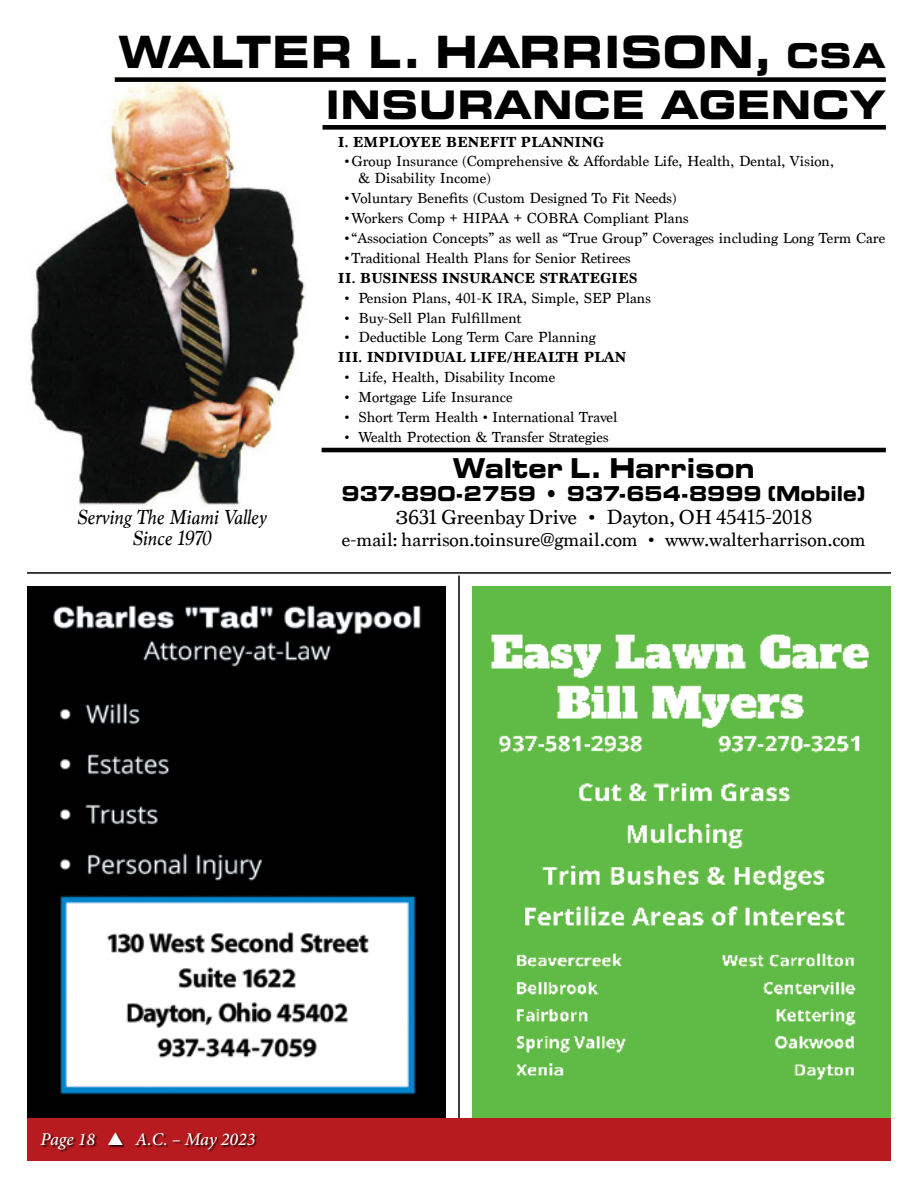
<style>
.page{position:relative;width:918px;height:1188px;background:#fff}
.page>*{position:absolute;margin:0;border:0;box-sizing:border-box;transform-origin:0 0}
.t1{font:44.55px "Eurostile LT Std Bold Ex 2";letter-spacing:.02em;color:#000;scale:.89 1}
.t2{font:39.45px "Eurostile LT Std Bold Ex 2";letter-spacing:.03em;color:#000;scale:.89 1}
.t3{font:27.45px "Eurostile LT Std Bold Ex 2";color:#000;scale:.89 1}
.t4{font:21.45px "Marion";color:#000}
.t5{font:italic 21.45px/21.5px "Marion";color:#000;text-align:center}
.t6{font:20.55px "Eurostile LT Std Bold Ex 2";color:#000;scale:.89 1}
.t7{font:19.95px "Marion";color:#000}
.t8{font:italic 500 18px "Minion Pro";color:#fff}
.t9{font:15.3px/16.8px "Marion";color:#000}
.t10{font:700 15.3px "Marion";color:#000}
.s1{font-size:34.2px}
.s2{font-family:"Clarendon LT Std";font-weight:300}
</style>
<div class="page">
<img style="left:27px;top:587px;width:419px;height:532px">
<img style="left:472px;top:587px;width:419px;height:532px">
<img style="left:30px;top:77px;width:298px;height:428px">
<div style="left:115px;top:77px;width:771px;height:5px;background:#000"></div>
<div style="left:323px;top:125px;width:563px;height:5px;background:#000"></div>
<hr style="left:322px;top:448px;width:564px;height:4px;background:#000">
<hr style="left:27px;top:572px;width:864px;height:2px;background:#000">
<hr style="left:458px;top:575px;width:2px;height:544px;background:#000">
<div style="left:27px;top:1119px;width:864px;height:42px;background:#b81b1f"></div>
<div style="left:42px;top:1133px;width:215px;height:19px;background:#000;opacity:.75"></div>
<h1 class="t1" style="left:118px;top:21px;width:864px">WALTER L. HARRISON, <span class="s1">CSA</span></h1>
<h2 class="t2" style="left:326px;top:77px;width:631px">INSURANCE AGENCY</h2>
<h3 class="t5" style="left:77px;top:506px;width:191px">Serving The Miami Valley<br>Since 1970</h3>
<p class="t10" style="left:338px;top:132px;width:268px">I. EMPLOYEE BENEFIT PLANNING</p>
<p class="t9" style="left:359px;top:153px;width:477px;text-indent:-14px">• Group Insurance (Comprehensive &amp; Affordable Life, Health, Dental, Vision, &amp; Disability Income)</p>
<p class="t9" style="left:345px;top:190px;width:333px">• Voluntary Benefits (Custom Designed To Fit Needs)</p>
<p class="t9" style="left:345px;top:210px;width:345px">• Workers Comp + HIPAA + COBRA Compliant Plans</p>
<p class="t9" style="left:345px;top:230px;width:542px">• “Association Concepts” as well as “True Group” Coverages including Long Term Care</p>
<p class="t9" style="left:345px;top:250px;width:288px">• Traditional Health Plans for Senior Retirees</p>
<p class="t10" style="left:338px;top:269px;width:301px">II. BUSINESS INSURANCE STRATEGIES</p>
<p class="t9" style="left:345px;top:289px;width:308px">• Pension Plans, 401-K IRA, Simple, SEP Plans</p>
<p class="t9" style="left:345px;top:309px;width:178px">• Buy-Sell Plan Fulfillment</p>
<p class="t9" style="left:345px;top:329px;width:253px">• Deductible Long Term Care Planning</p>
<p class="t10" style="left:338px;top:348px;width:290px">III. INDIVIDUAL LIFE/HEALTH PLAN</p>
<p class="t9" style="left:345px;top:369px;width:212px">• Life, Health, Disability Income</p>
<p class="t9" style="left:345px;top:389px;width:169px">• Mortgage Life Insurance</p>
<p class="t9" style="left:345px;top:409px;width:274px">• Short Term Health • International Travel</p>
<p class="t9" style="left:345px;top:429px;width:265px">• Wealth Protection &amp; Transfer Strategies</p>
<h3 class="t3" style="left:453px;top:448px;width:341px">Walter L. Harrison</h3>
<h3 class="t6" style="left:342px;top:479px;width:591px">937-890-2759 • 937-654-8999 (Mobile)</h3>
<h3 class="t4" style="left:395px;top:504px;width:418px"><span class="s2">3</span>631 Greenbay Drive • Dayton, OH 45415-2018</h3>
<h3 class="t7" style="left:342px;top:528px;width:525px">e-mail: harrison.toinsure@gmail.com • www.walterharrison.com</h3>
<p class="t8" style="left:40px;top:1127px;width:216px">Page 18 ▲ A.C. – May 2023</p>
</div>
